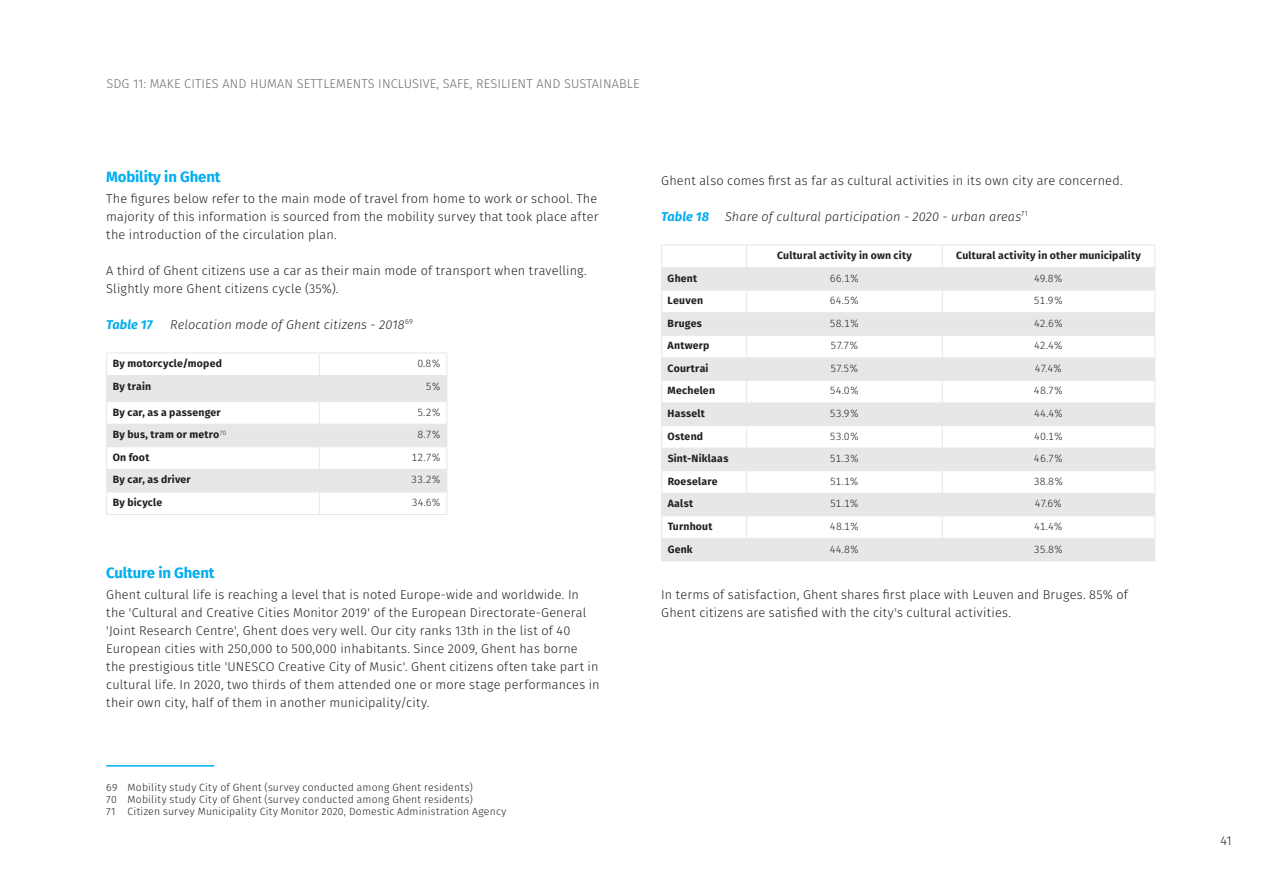
<style>
.page{position:relative;width:1263px;height:893px;background:#fff}
.page>*{position:absolute;margin:0;border:0;box-sizing:border-box;transform-origin:0 0}
.t1{font:700 15px "Fira Sans";letter-spacing:-.01em;color:#00aeef}
.t2{font:300 12.75px/18px "Fira Sans";letter-spacing:.01em;color:#231f20}
.t3{font:italic 300 12.75px "Fira Sans";letter-spacing:.01em;color:#231f20}
.t4{font:300 12.75px "Fira Sans";letter-spacing:.01em;color:#6c6d70}
.t5{font:italic 700 12.75px "Fira Sans";letter-spacing:.01em;color:#00aeef}
.t6{font:300 10.5px/12px "Fira Sans";letter-spacing:.02em;color:#231f20}
.t7{font:700 10.5px "Fira Sans";letter-spacing:.02em;color:#231f20}
</style>
<div class="page">
<svg style="left:106px;top:353px;width:341px;height:161px"></svg>
<hr style="left:106px;top:514px;width:213px;height:1px;background:#e6e7e9">
<hr style="left:319px;top:514px;width:128px;height:1px;background:#e6e7e9">
<hr style="left:106px;top:765px;width:108px;height:2px;background:#00aeef">
<svg style="left:662px;top:268px;width:492px;height:293px;fill:#e6e7e9"></svg>
<hr style="left:661px;top:245px;width:86px;height:1px;background:#e6e7e9">
<hr style="left:747px;top:245px;width:195px;height:1px;background:#e6e7e9">
<hr style="left:942px;top:245px;width:213px;height:1px;background:#e6e7e9">
<hr style="left:661px;top:267px;width:86px;height:1px;background:#e6e7e9">
<hr style="left:747px;top:267px;width:195px;height:1px;background:#e6e7e9">
<hr style="left:942px;top:267px;width:213px;height:1px;background:#e6e7e9">
<hr style="left:661px;top:290px;width:86px;height:1px;background:#e6e7e9">
<hr style="left:747px;top:290px;width:195px;height:1px;background:#e6e7e9">
<hr style="left:942px;top:290px;width:213px;height:1px;background:#e6e7e9">
<hr style="left:661px;top:312px;width:86px;height:1px;background:#e6e7e9">
<hr style="left:747px;top:312px;width:195px;height:1px;background:#e6e7e9">
<hr style="left:942px;top:312px;width:213px;height:1px;background:#e6e7e9">
<hr style="left:661px;top:335px;width:86px;height:1px;background:#e6e7e9">
<hr style="left:747px;top:335px;width:195px;height:1px;background:#e6e7e9">
<hr style="left:942px;top:335px;width:213px;height:1px;background:#e6e7e9">
<hr style="left:661px;top:357px;width:86px;height:1px;background:#e6e7e9">
<hr style="left:747px;top:357px;width:195px;height:1px;background:#e6e7e9">
<hr style="left:942px;top:357px;width:213px;height:1px;background:#e6e7e9">
<hr style="left:661px;top:380px;width:86px;height:1px;background:#e6e7e9">
<hr style="left:747px;top:380px;width:195px;height:1px;background:#e6e7e9">
<hr style="left:942px;top:380px;width:213px;height:1px;background:#e6e7e9">
<hr style="left:661px;top:403px;width:86px;height:1px;background:#e6e7e9">
<hr style="left:747px;top:403px;width:195px;height:1px;background:#e6e7e9">
<hr style="left:942px;top:403px;width:213px;height:1px;background:#e6e7e9">
<hr style="left:661px;top:425px;width:86px;height:1px;background:#e6e7e9">
<hr style="left:747px;top:425px;width:195px;height:1px;background:#e6e7e9">
<hr style="left:942px;top:425px;width:213px;height:1px;background:#e6e7e9">
<hr style="left:661px;top:448px;width:86px;height:1px;background:#e6e7e9">
<hr style="left:747px;top:448px;width:195px;height:1px;background:#e6e7e9">
<hr style="left:942px;top:448px;width:213px;height:1px;background:#e6e7e9">
<hr style="left:661px;top:470px;width:86px;height:1px;background:#e6e7e9">
<hr style="left:747px;top:470px;width:195px;height:1px;background:#e6e7e9">
<hr style="left:942px;top:470px;width:213px;height:1px;background:#e6e7e9">
<hr style="left:661px;top:493px;width:86px;height:1px;background:#e6e7e9">
<hr style="left:747px;top:493px;width:195px;height:1px;background:#e6e7e9">
<hr style="left:942px;top:493px;width:213px;height:1px;background:#e6e7e9">
<hr style="left:661px;top:515px;width:86px;height:1px;background:#e6e7e9">
<hr style="left:747px;top:515px;width:195px;height:1px;background:#e6e7e9">
<hr style="left:942px;top:515px;width:213px;height:1px;background:#e6e7e9">
<hr style="left:661px;top:538px;width:86px;height:1px;background:#e6e7e9">
<svg style="left:661px;top:246px;width:1px;height:315px"></svg>
<hr style="left:747px;top:538px;width:195px;height:1px;background:#e6e7e9">
<svg style="left:746px;top:246px;width:1px;height:315px"></svg>
<hr style="left:942px;top:538px;width:213px;height:1px;background:#e6e7e9">
<svg style="left:942px;top:246px;width:1px;height:315px"></svg>
<svg style="left:1154px;top:246px;width:1px;height:315px"></svg>
<hr style="left:661px;top:561px;width:86px;height:1px;background:#e6e7e9">
<hr style="left:747px;top:561px;width:195px;height:1px;background:#e6e7e9">
<hr style="left:942px;top:561px;width:213px;height:1px;background:#e6e7e9">
<p class="t4" style="left:106px;top:75px;width:535px">SDG 11: MAKE CITIES AND HUMAN SETTLEMENTS INCLUSIVE, SAFE, RESILIENT AND SUSTAINABLE</p>
<p class="t1" style="left:106px;top:164px;width:116px">Mobility in Ghent</p>
<p class="t2" style="left:106px;top:189px;width:494px;text-align:justify">The figures below refer to the main mode of travel from home to work or school. The majority of this information is sourced from the mobility survey that took place after the introduction of the circulation plan.</p>
<p class="t2" style="left:106px;top:261px;width:482px">A third of Ghent citizens use a car as their main mode of transport when travelling.<br>Slightly more Ghent citizens cycle (35%).</p>
<p class="t5" style="left:106px;top:313px;width:48px">Table 17</p>
<p class="t3" style="left:170px;top:315px;width:244px">Relocation mode of Ghent citizens - 2018<sup>69</sup></p>
<p class="t7" style="left:113px;top:354px;width:111px">By motorcycle/moped</p>
<p class="t6" style="left:417px;top:357px;width:25px">0.8%</p>
<p class="t7" style="left:113px;top:377px;width:40px">By train</p>
<p class="t6" style="left:426px;top:380px;width:17px">5%</p>
<p class="t7" style="left:113px;top:403px;width:110px">By car, as a passenger</p>
<p class="t6" style="left:417px;top:406px;width:25px">5.2%</p>
<p class="t7" style="left:113px;top:426px;width:115px">By bus, tram or metro<sup>70</sup></p>
<p class="t6" style="left:417px;top:428px;width:25px">8.7%</p>
<p class="t7" style="left:113px;top:448px;width:38px">On foot</p>
<p class="t6" style="left:411px;top:451px;width:31px">12.7%</p>
<p class="t7" style="left:113px;top:471px;width:80px">By car, as driver</p>
<p class="t6" style="left:411px;top:474px;width:31px">33.2%</p>
<p class="t7" style="left:113px;top:493px;width:51px">By bicycle</p>
<p class="t6" style="left:412px;top:496px;width:31px">34.6%</p>
<p class="t1" style="left:106px;top:560px;width:110px">Culture in Ghent</p>
<p class="t2" style="left:106px;top:585px;width:495px">Ghent cultural life is reaching a level that is noted Europe-wide and worldwide. In the 'Cultural and Creative Cities Monitor 2019' of the European Directorate-General 'Joint Research Centre', Ghent does very well. Our city ranks 13th in the list of 40<br>European cities with 250,000 to 500,000 inhabitants. Since 2009, Ghent has borne the prestigious title 'UNESCO Creative City of Music'. Ghent citizens often take part in cultural life. In 2020, two thirds of them attended one or more stage performances in their own city, half of them in another municipality/city.</p>
<p class="t6" style="left:106px;top:781px;width:402px">69 Mobility study City of Ghent (survey conducted among Ghent residents)<br>70 Mobility study City of Ghent (survey conducted among Ghent residents)<br>71 Citizen survey Municipality City Monitor 2020, Domestic Administration Agency</p>
<p class="t2" style="left:661px;top:171px;width:463px">Ghent also comes first as far as cultural activities in its own city are concerned.</p>
<p class="t5" style="left:661px;top:205px;width:49px">Table 18</p>
<p class="t3" style="left:725px;top:207px;width:304px">Share of cultural participation - 2020 - urban areas<sup>71</sup></p>
<p class="t7" style="left:777px;top:246px;width:136px">Cultural activity in own city</p>
<p class="t7" style="left:956px;top:246px;width:186px">Cultural activity in other municipality</p>
<p class="t7" style="left:668px;top:269px;width:31px">Ghent</p>
<p class="t6" style="left:830px;top:272px;width:31px">66.1%</p>
<p class="t6" style="left:1034px;top:272px;width:30px">49.8%</p>
<p class="t7" style="left:668px;top:292px;width:37px">Leuven</p>
<p class="t6" style="left:830px;top:294px;width:31px">64.5%</p>
<p class="t6" style="left:1034px;top:294px;width:31px">51.9%</p>
<p class="t7" style="left:668px;top:314px;width:36px">Bruges</p>
<p class="t6" style="left:830px;top:317px;width:31px">58.1%</p>
<p class="t6" style="left:1034px;top:317px;width:30px">42.6%</p>
<p class="t7" style="left:668px;top:337px;width:43px">Antwerp</p>
<p class="t6" style="left:830px;top:340px;width:30px">57.7%</p>
<p class="t6" style="left:1034px;top:340px;width:30px">42.4%</p>
<p class="t7" style="left:668px;top:359px;width:42px">Courtrai</p>
<p class="t6" style="left:830px;top:362px;width:30px">57.5%</p>
<p class="t6" style="left:1035px;top:362px;width:29px">47.4%</p>
<p class="t7" style="left:668px;top:382px;width:49px">Mechelen</p>
<p class="t6" style="left:830px;top:385px;width:31px">54.0%</p>
<p class="t6" style="left:1034px;top:385px;width:31px">48.7%</p>
<p class="t7" style="left:668px;top:405px;width:39px">Hasselt</p>
<p class="t6" style="left:830px;top:407px;width:31px">53.9%</p>
<p class="t6" style="left:1034px;top:407px;width:31px">44.4%</p>
<p class="t7" style="left:668px;top:427px;width:37px">Ostend</p>
<p class="t6" style="left:830px;top:430px;width:31px">53.0%</p>
<p class="t6" style="left:1034px;top:430px;width:31px">40.1%</p>
<p class="t7" style="left:668px;top:450px;width:62px">Sint-Niklaas</p>
<p class="t6" style="left:830px;top:452px;width:31px">51.3%</p>
<p class="t6" style="left:1034px;top:452px;width:31px">46.7%</p>
<p class="t7" style="left:668px;top:472px;width:51px">Roeselare</p>
<p class="t6" style="left:830px;top:475px;width:30px">51.1%</p>
<p class="t6" style="left:1034px;top:475px;width:31px">38.8%</p>
<p class="t7" style="left:668px;top:495px;width:27px">Aalst</p>
<p class="t6" style="left:830px;top:498px;width:30px">51.1%</p>
<p class="t6" style="left:1035px;top:498px;width:29px">47.6%</p>
<p class="t7" style="left:668px;top:517px;width:46px">Turnhout</p>
<p class="t6" style="left:830px;top:520px;width:31px">48.1%</p>
<p class="t6" style="left:1034px;top:520px;width:30px">41.4%</p>
<p class="t7" style="left:668px;top:540px;width:27px">Genk</p>
<p class="t6" style="left:830px;top:543px;width:31px">44.8%</p>
<p class="t6" style="left:1034px;top:543px;width:31px">35.8%</p>
<p class="t2" style="left:661px;top:585px;width:468px">In terms of satisfaction, Ghent shares first place with Leuven and Bruges. 85% of<br>Ghent citizens are satisfied with the city's cultural activities.</p>
<p class="t2" style="left:1220px;top:831px;width:13px">41</p>
</div>
